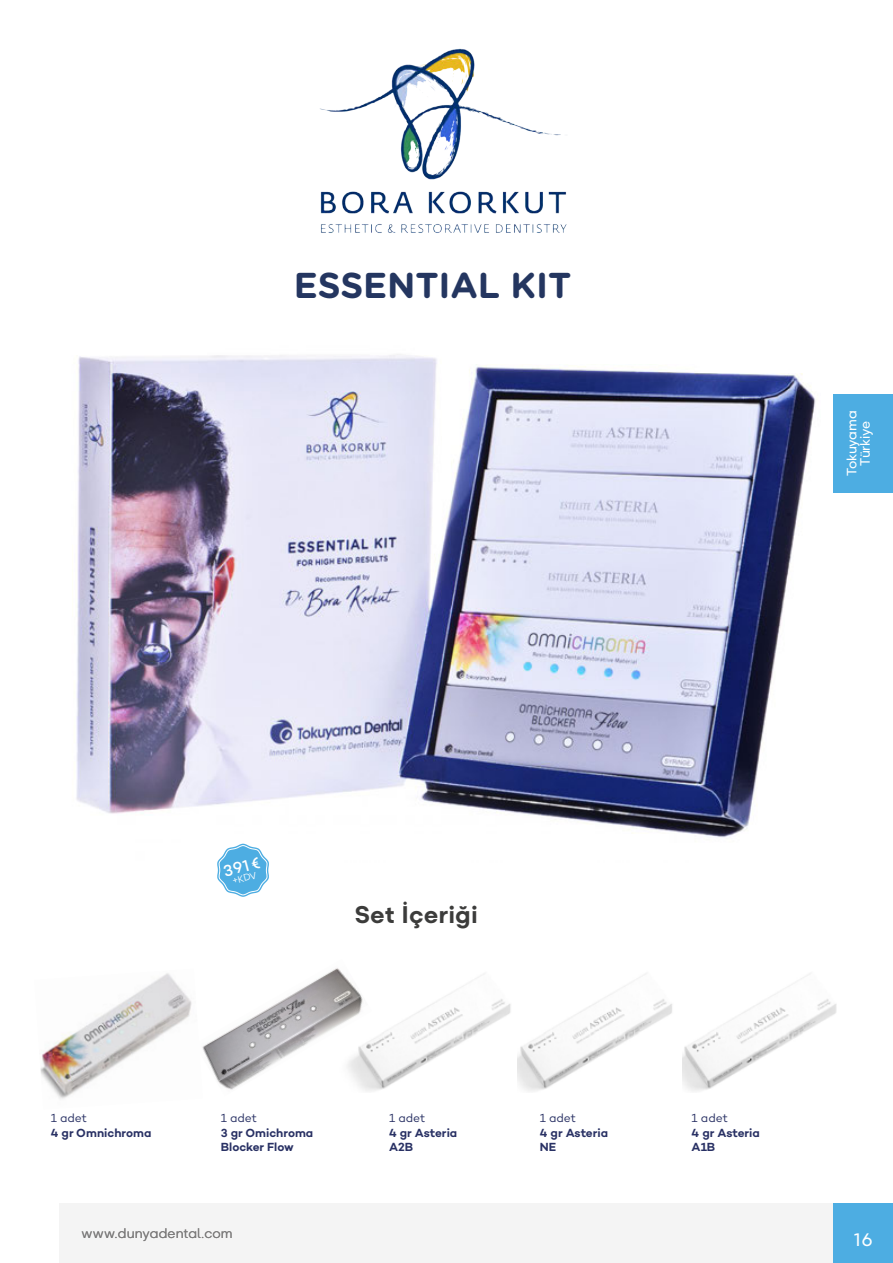
<style>
.page{position:relative;width:893px;height:1263px;background:#fff}
.page>*{position:absolute;margin:0;border:0;box-sizing:border-box;transform-origin:0 0}
.t1{font:700 36px "Gotham Rounded";letter-spacing:-.005em;color:#243660}
.t2{font:800 24px "Glence";color:#3c3c3b}
.t3{font:500 18px "Glence";color:#fff}
.t4{font:700 15.75px "Glence";color:#fff}
.t5{font:13.5px "Glence";letter-spacing:.01em;color:#7c7b7b}
.t6{font:500 13.5px/13.5px "Glence";letter-spacing:-.02em;color:#fff;text-align:center}
.t7{font:600 12px/14.4px "Campton";color:#293164}
.t8{font:12px "Campton";letter-spacing:-.005em;color:#293164}
.t9{font:9.45px "Glence";color:#fff}
</style>
<div class="page">
<div style="left:60px;top:1203px;width:833px;height:60px;background:#f4f4f4"></div>
<img style="left:682px;top:974px;width:155px;height:117px">
<img style="left:518px;top:974px;width:154px;height:117px">
<img style="left:372px;top:974px;width:139px;height:117px">
<img style="left:76px;top:354px;width:740px;height:490px">
<img style="left:320px;top:48px;width:247px;height:185px">
<img style="left:40px;top:973px;width:152px;height:126px">
<img style="left:202px;top:968px;width:170px;height:123px">
<svg style="left:217px;top:844px;width:52px;height:53px"></svg>
<div style="left:833px;top:1203px;width:60px;height:60px;background:#4dade2"></div>
<div style="left:833px;top:394px;width:60px;height:99px;background:#4dade2"></div>
<h1 class="t1" style="left:294px;top:259px;width:279px">ESSENTIAL KIT</h1>
<p class="t6" style="left:845px;top:476px;width:67px;rotate:-90deg">Tokuyama<br>Türkiye</p>
<h3 class="t4" style="left:221px;top:863px;width:40px;rotate:-15deg">391 €</h3>
<p class="t9" style="left:231px;top:876px;width:27px;rotate:-15deg">+KDV</p>
<h2 class="t2" style="left:354px;top:901px;width:125px">Set İçeriği</h2>
<p class="t8" style="left:51px;top:1111px;width:38px">1 adet</p>
<p class="t7" style="left:51px;top:1125px;width:102px">4 gr Omnichroma</p>
<p class="t8" style="left:221px;top:1111px;width:38px">1 adet</p>
<p class="t7" style="left:221px;top:1125px;width:94px">3 gr Omichroma<br>Blocker Flow</p>
<p class="t5" style="left:82px;top:1226px;width:153px">www.dunyadental.com</p>
<p class="t8" style="left:389px;top:1111px;width:38px">1 adet</p>
<p class="t7" style="left:389px;top:1125px;width:70px">4 gr Asteria<br>A2B</p>
<p class="t8" style="left:540px;top:1111px;width:38px">1 adet</p>
<p class="t7" style="left:540px;top:1125px;width:70px">4 gr Asteria<br>NE</p>
<p class="t8" style="left:692px;top:1111px;width:38px">1 adet</p>
<p class="t7" style="left:692px;top:1125px;width:70px">4 gr Asteria<br>A1B</p>
<h3 class="t3" style="left:854px;top:1230px;width:21px">16</h3>
</div>
